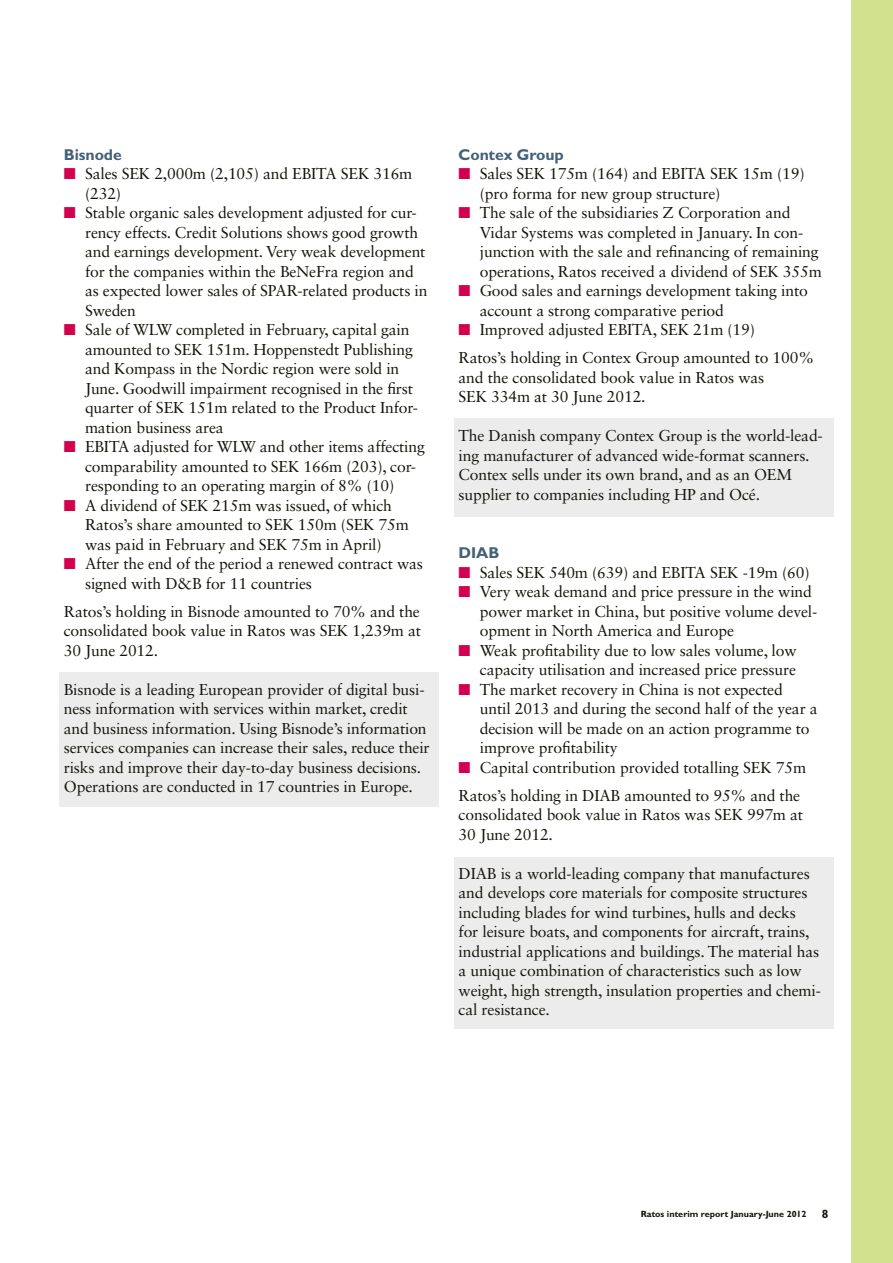
<style>
.page{position:relative;width:893px;height:1263px;background:#fff}
.page>*{position:absolute;margin:0;border:0;box-sizing:border-box;transform-origin:0 0}
.t1{font:15.75px/19.5px "Sabon LT Std";letter-spacing:-.01em;color:#15130b}
.t2{font:700 15.75px "Gill Sans MT Std";letter-spacing:-.005em;color:#456178}
.t3{font:700 12px "Gill Sans MT Std";color:#15130b}
.t4{font:700 9px "Gill Sans MT Std";color:#15130b}
.s1{color:#d2004e}
</style>
<div class="page">
<div style="left:851px;top:0;width:42px;height:1263px;background:#d1e18e"></div>
<div style="left:454px;top:857px;width:379px;height:172px;background:#ececec"></div>
<div style="left:455px;top:418px;width:379px;height:99px;background:#ececec"></div>
<div style="left:59px;top:672px;width:379px;height:135px;background:#ececec"></div>
<p class="t2" style="left:64px;top:144px;width:60px">Bisnode</p>
<p class="t1" style="left:85px;top:164px;width:329px;text-indent:-21px"><span class="s1">■</span> Sales SEK 2,000m (2,105) and EBITA SEK 316m (232)</p>
<p class="t1" style="left:85px;top:203px;width:344px;text-indent:-21px"><span class="s1">■</span> Stable organic sales development adjusted for cur&shy;rency effects. Credit Solutions shows good growth and earnings development. Very weak development for the companies within the BeNeFra region and as expected lower sales of SPAR-related products in Sweden</p>
<p class="t1" style="left:85px;top:320px;width:334px;text-indent:-21px"><span class="s1">■</span> Sale of WLW completed in February, capital gain amounted to SEK 151m. Hoppenstedt Publishing and Kompass in the Nordic region were sold in June. Goodwill impairment recognised in the first quarter of SEK 151m related to the Product Infor&shy;mation business area</p>
<p class="t1" style="left:85px;top:437px;width:341px;text-indent:-21px"><span class="s1">■</span> EBITA adjusted for WLW and other items affecting comparability amounted to SEK 166m (203), cor&shy;responding to an operating margin of 8% (10)</p>
<p class="t1" style="left:85px;top:495px;width:325px;text-indent:-21px"><span class="s1">■</span> A dividend of SEK 215m was issued, of which<br>Ratos’s share amounted to SEK 150m (SEK 75m was paid in February and SEK 75m in April)</p>
<p class="t1" style="left:85px;top:554px;width:339px;text-indent:-21px"><span class="s1">■</span> After the end of the period a renewed contract was signed with D&amp;B for 11 countries</p>
<p class="t1" style="left:64px;top:601px;width:359px;text-align:justify">Ratos’s holding in Bisnode amounted to 70% and the consolidated book value in Ratos was SEK 1,239m at 30 June 2012.</p>
<p class="t1" style="left:64px;top:679px;width:367px">Bisnode is a leading European provider of digital busi&shy;ness information with services within market, credit and business information. Using Bisnode’s information services companies can increase their sales, reduce their risks and improve their day-to-day business decisions.<br>Operations are conducted in 17 countries in Europe.</p>
<p class="t2" style="left:459px;top:144px;width:107px">Contex Group</p>
<p class="t1" style="left:480px;top:164px;width:326px;text-indent:-21px"><span class="s1">■</span> Sales SEK 175m (164) and EBITA SEK 15m (19) (pro forma for new group structure)</p>
<p class="t1" style="left:480px;top:203px;width:343px;text-indent:-21px"><span class="s1">■</span> The sale of the subsidiaries Z Corporation and Vidar Systems was completed in January. In con&shy;junction with the sale and refinancing of remaining operations, Ratos received a dividend of SEK 355m</p>
<p class="t1" style="left:480px;top:281px;width:329px;text-indent:-21px"><span class="s1">■</span> Good sales and earnings development taking into account a strong comparative period</p>
<p class="t1" style="left:459px;top:315px;width:357px;line-height:28px"><span class="s1">■</span> Improved adjusted EBITA, SEK 21m (19)<br>Ratos’s holding in Contex Group amounted to 100%</p>
<p class="t1" style="left:459px;top:367px;width:307px">and the consolidated book value in Ratos was<br>SEK 334m at 30 June 2012.</p>
<p class="t1" style="left:459px;top:426px;width:366px">The Danish company Contex Group is the world-lead&shy;ing manufacturer of advanced wide-format scanners.<br>Contex sells under its own brand, and as an OEM supplier to companies including HP and Océ.</p>
<p class="t2" style="left:459px;top:543px;width:42px">DIAB</p>
<p class="t1" style="left:459px;top:562px;width:353px"><span class="s1">■</span> Sales SEK 540m (639) and EBITA SEK -19m (60)</p>
<p class="t1" style="left:480px;top:582px;width:339px;text-indent:-21px"><span class="s1">■</span> Very weak demand and price pressure in the wind power market in China, but positive volume devel&shy;opment in North America and Europe</p>
<p class="t1" style="left:459px;top:640px;width:340px;text-align:right"><span class="s1">■</span> Weak profitability due to low sales volume, low capacity utilisation and increased price pressure</p>
<p class="t1" style="left:480px;top:679px;width:339px;text-indent:-21px"><span class="s1">■</span> The market recovery in China is not expected<br>until 2013 and during the second half of the year a decision will be made on an action programme to improve profitability</p>
<p class="t1" style="left:459px;top:753px;width:349px;line-height:28px"><span class="s1">■</span> Capital contribution provided totalling SEK 75m<br>Ratos’s holding in DIAB amounted to 95% and the</p>
<p class="t1" style="left:459px;top:805px;width:346px">consolidated book value in Ratos was SEK 997m at<br>30 June 2012.</p>
<p class="t1" style="left:459px;top:863px;width:364px">DIAB is a world-leading company that manufactures and develops core materials for composite structures including blades for wind turbines, hulls and decks<br>for leisure boats, and components for aircraft, trains, industrial applications and buildings. The material has a unique combination of characteristics such as low weight, high strength, insulation properties and chemi&shy;cal resistance.</p>
<p class="t4" style="left:641px;top:1209px;width:167px">Ratos interim report January-June 2012</p>
<p class="t3" style="left:822px;top:1206px;width:8px">8</p>
</div>
